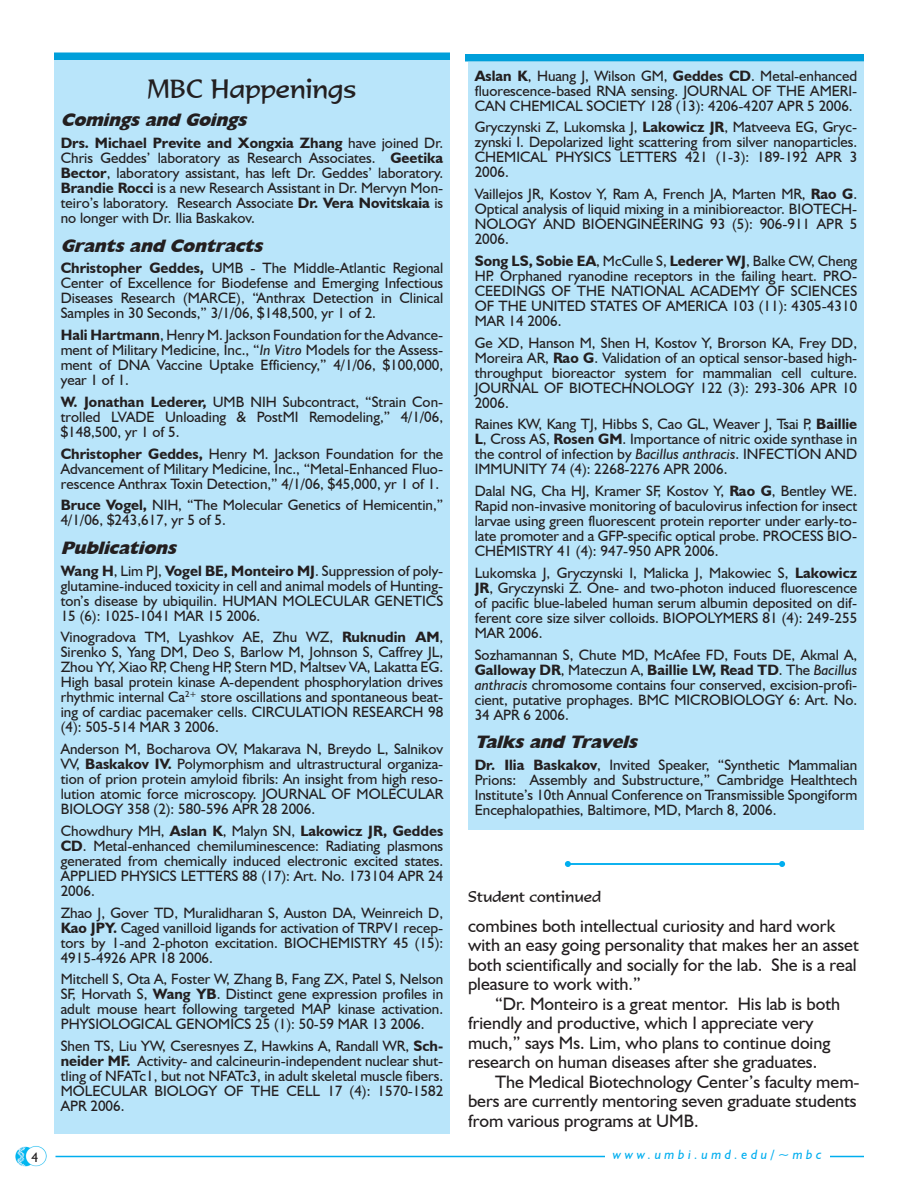
<style>
.page{position:relative;width:918px;height:1188px;background:#fff}
.page>*{position:absolute;margin:0;border:0;box-sizing:border-box;transform-origin:0 0}
.t1{font:25.5px "Formal 436 BT";color:#231f20}
.t2{font:18px/19.5px "Humanist 521 BT";color:#231f20}
.t3{font:italic 800 18px "Humanist 521 BT";color:#231f20}
.t4{font:15px/15px "Humanist 521 BT";color:#231f20;text-align:justify}
.t5{font:15px "Formal 436 BT";color:#231f20}
.t6{font:italic 13.5px "Humanist 521 BT";letter-spacing:.26em;color:#00aeef}
.t7{font:13.5px "Humanist 521 BT";color:#231f20}
.s1{font-weight:700}
.s2{font-style:italic}
</style>
<div class="page">
<div style="left:54px;top:58px;width:396px;height:1076px;background:#b9e5fa"></div>
<img style="left:15px;top:1146px;width:32px;height:21px">
<hr style="left:56px;top:1156px;width:808px;height:1px;background:#00aeef">
<div style="left:605px;top:1143px;width:225px;height:25px;background:#fff"></div>
<div style="left:54px;top:52px;width:396px;height:8px;background:#009fda"></div>
<div style="left:468px;top:62px;width:396px;height:768px;background:#b9e5fa"></div>
<div style="left:465px;top:54px;width:399px;height:8px;background:#009fda"></div>
<svg style="left:779px;top:861px;width:6px;height:6px"></svg>
<hr style="left:568px;top:863px;width:213px;height:2px;background:#00aeef">
<svg style="left:565px;top:861px;width:6px;height:6px"></svg>
<h1 class="t1" style="left:147px;top:73px;width:211px">MBC Happenings</h1>
<p class="t3" style="left:61px;top:109px;width:193px">Comingsand Goings</p>
<p class="t4" style="left:61px;top:135px;width:384px"><span class="s1">Drs. Michael Previte and Xongxia Zhang</span> have joined Dr.<br>Chris Geddes’ laboratory as Research Associates. <span class="s1">Geetika Bector</span>, laboratory assistant, has left Dr. Geddes’ laboratory.<br><span class="s1">Brandie Rocci</span> is a new Research Assistant in Dr. Mervyn Mon&shy;teiro’s laboratory. Research Associate <span class="s1">Dr. Vera Novitskaia</span> is no longer with Dr. Ilia Baskakov.</p>
<p class="t3" style="left:61px;top:234px;width:209px">Grantsand Contracts</p>
<p class="t4" style="left:61px;top:260px;width:384px"><span class="s1">Christopher Geddes,</span> UMB - The Middle-Atlantic Regional Center of Excellence for Biodefense and Emerging Infectious Diseases Research (MARCE), “Anthrax Detection in Clinical Samples in 30 Seconds,” 3/1/06, $148,500, yr 1 of 2.</p>
<p class="t4" style="left:61px;top:327px;width:384px"><span class="s1">Hali Hartmann</span>, Henry M. Jackson Foundation for the Advance&shy;ment of Military Medicine, Inc., “<span class="s2">In Vitro</span> Models for the Assess&shy;ment of DNA Vaccine Uptake Efficiency,” 4/1/06, $100,000, year 1 of 1.</p>
<p class="t4" style="left:61px;top:394px;width:384px"><span class="s1">W. Jonathan Lederer,</span> UMB NIH Subcontract, “Strain Con&shy;trolled LVADE Unloading &amp; PostMI Remodeling,” 4/1/06, $148,500, yr 1 of 5.</p>
<p class="t4" style="left:61px;top:446px;width:384px"><span class="s1">Christopher Geddes,</span> Henry M. Jackson Foundation for the Advancement of Military Medicine, Inc., “Metal-Enhanced Fluo&shy;rescence Anthrax Toxin Detection,” 4/1/06, $45,000, yr 1 of 1.</p>
<p class="t4" style="left:61px;top:497px;width:384px"><span class="s1">Bruce Vogel,</span> NIH, “The Molecular Genetics of Hemicentin,”<br>4/1/06, $243,617, yr 5 of 5.</p>
<p class="t3" style="left:61px;top:536px;width:122px">Publications</p>
<p class="t4" style="left:61px;top:563px;width:384px"><span class="s1">Wang H</span>, Lim PJ, <span class="s1">Vogel BE, Monteiro MJ</span>. Suppression of poly&shy;glutamine-induced toxicity in cell and animal models of Hunting&shy;ton’s disease by ubiquilin. HUMAN MOLECULAR GENETICS 15 (6): 1025-1041 MAR 15 2006.</p>
<p class="t4" style="left:61px;top:629px;width:384px">Vinogradova TM, Lyashkov AE, Zhu WZ, <span class="s1">Ruknudin AM</span>, Sirenko S, Yang DM, Deo S, Barlow M, Johnson S, Caffrey JL, Zhou YY, Xiao RP, Cheng HP, Stern MD, Maltsev VA, Lakatta EG.<br>High basal protein kinase A-dependent phosphorylation drives rhythmic internal Ca<sup>2+</sup> store oscillations and spontaneous beat&shy;ing of cardiac pacemaker cells. CIRCULATION RESEARCH 98 (4): 505-514 MAR 3 2006.</p>
<p class="t4" style="left:61px;top:741px;width:384px">Anderson M, Bocharova OV, Makarava N, Breydo L, Salnikov VV, <span class="s1">Baskakov IV.</span> Polymorphism and ultrastructural organiza&shy;tion of prion protein amyloid fibrils: An insight from high reso&shy;lution atomic force microscopy. JOURNAL OF MOLECULAR BIOLOGY 358 (2): 580-596 APR 28 2006.</p>
<p class="t4" style="left:61px;top:823px;width:384px">Chowdhury MH, <span class="s1">Aslan K</span>, Malyn SN, <span class="s1">Lakowicz JR, Geddes CD</span>. Metal-enhanced chemiluminescence: Radiating plasmons generated from chemically induced electronic excited states.<br>APPLIED PHYSICS LETTERS 88 (17): Art. No. 173104 APR 24<br>2006.</p>
<p class="t4" style="left:61px;top:905px;width:384px">Zhao J, Gover TD, Muralidharan S, Auston DA, Weinreich D, <span class="s1">Kao JPY.</span> Caged vanilloid ligands for activation of TRPV1 recep&shy;tors by 1-and 2-photon excitation. BIOCHEMISTRY 45 (15):<br>4915-4926 APR 18 2006.</p>
<p class="t4" style="left:61px;top:971px;width:384px">Mitchell S, Ota A, Foster W, Zhang B, Fang ZX, Patel S, Nelson SF, Horvath S, <span class="s1">Wang YB</span>. Distinct gene expression profiles in adult mouse heart following targeted MAP kinase activation.<br>PHYSIOLOGICAL GENOMICS 25 (1): 50-59 MAR 13 2006.</p>
<p class="t4" style="left:61px;top:1038px;width:384px">Shen TS, Liu YW, Cseresnyes Z, Hawkins A, Randall WR, <span class="s1">Sch&shy;neider MF.</span> Activity- and calcineurin-independent nuclear shut&shy;tling of NFATc1, but not NFATc3, in adult skeletal muscle fibers.<br>MOLECULAR BIOLOGY OF THE CELL 17 (4): 1570-1582<br>APR 2006.</p>
<p class="t4" style="left:475px;top:68px;width:384px"><span class="s1">Aslan K</span>, Huang J, Wilson GM, <span class="s1">Geddes CD</span>. Metal-enhanced fluorescence-based RNA sensing. JOURNAL OF THE AMERI-CAN CHEMICAL SOCIETY 128 (13): 4206-4207 APR 5 2006.</p>
<p class="t4" style="left:475px;top:119px;width:384px">Gryczynski Z, Lukomska J, <span class="s1">Lakowicz JR</span>, Matveeva EG, Gryc&shy;zynski I. Depolarized light scattering from silver nanoparticles.<br>CHEMICAL PHYSICS LETTERS 421 (1-3): 189-192 APR 3<br>2006.</p>
<p class="t4" style="left:475px;top:186px;width:384px">Vaillejos JR, Kostov Y, Ram A, French JA, Marten MR, <span class="s1">Rao G</span>.<br>Optical analysis of liquid mixing in a minibioreactor. BIOTECH-NOLOGY AND BIOENGINEERING 93 (5): 906-911 APR 5<br>2006.</p>
<p class="t4" style="left:475px;top:253px;width:384px"><span class="s1">Song LS, Sobie EA</span>, McCulle S, <span class="s1">Lederer WJ</span>, Balke CW, Cheng HP. Orphaned ryanodine receptors in the failing heart. PRO-CEEDINGS OF THE NATIONAL ACADEMY OF SCIENCES OF THE UNITED STATES OF AMERICA 103 (11): 4305-4310<br>MAR 14 2006.</p>
<p class="t4" style="left:475px;top:335px;width:384px">Ge XD, Hanson M, Shen H, Kostov Y, Brorson KA, Frey DD, Moreira AR, <span class="s1">Rao G</span>. Validation of an optical sensor-based high&shy;throughput bioreactor system for mammalian cell culture.<br>JOURNAL OF BIOTECHNOLOGY 122 (3): 293-306 APR 10<br>2006.</p>
<p class="t4" style="left:475px;top:416px;width:384px">Raines KW, Kang TJ, Hibbs S, Cao GL, Weaver J, Tsai P, <span class="s1">Baillie L</span>, Cross AS, <span class="s1">Rosen GM</span>. Importance of nitric oxide synthase in the control of infection by <span class="s2">Bacillus anthracis</span>. INFECTION AND IMMUNITY 74 (4): 2268-2276 APR 2006.</p>
<p class="t4" style="left:475px;top:483px;width:384px">Dalal NG, Cha HJ, Kramer SF, Kostov Y, <span class="s1">Rao G</span>, Bentley WE.<br>Rapid non-invasive monitoring of baculovirus infection for insect larvae using green fluorescent protein reporter under early-to&shy;late promoter and a GFP-specific optical probe. PROCESS BIO-CHEMISTRY 41 (4): 947-950 APR 2006.</p>
<p class="t4" style="left:475px;top:565px;width:384px">Lukomska J, Gryczynski I, Malicka J, Makowiec S, <span class="s1">Lakowicz JR</span>, Gryczynski Z. One- and two-photon induced fluorescence of pacific blue-labeled human serum albumin deposited on dif&shy;ferent core size silver colloids. BIOPOLYMERS 81 (4): 249-255<br>MAR 2006.</p>
<p class="t4" style="left:475px;top:647px;width:384px">Sozhamannan S, Chute MD, McAfee FD, Fouts DE, Akmal A, <span class="s1">Galloway DR</span>, Mateczun A, <span class="s1">Baillie LW, Read TD</span>. The <span class="s2">Bacillus anthracis</span> chromosome contains four conserved, excision-profi&shy;cient, putative prophages. BMC MICROBIOLOGY 6: Art. No.<br>34 APR 6 2006.</p>
<p class="t3" style="left:475px;top:731px;width:169px">Talksand Travels</p>
<p class="t4" style="left:475px;top:757px;width:384px"><span class="s1">Dr. Ilia Baskakov</span>, Invited Speaker, “Synthetic Mammalian Prions: Assembly and Substructure,” Cambridge Healthtech Institute’s 10th Annual Conference on Transmissible Spongiform Encephalopathies, Baltimore, MD, March 8, 2006.</p>
<p class="t5" style="left:468px;top:888px;width:134px">Student continued</p>
<p class="t2" style="left:468px;top:915px;width:392px">combines both intellectual curiosity and hard work with an easy going personality that makes her an asset both scientifically and socially for the lab. She is a real pleasure to work with.”</p>
<p class="t2" style="left:468px;top:993px;width:374px;text-indent:27px">“Dr. Monteiro is a great mentor. His lab is both friendly and productive, which I appreciate very much,” says Ms. Lim, who plans to continue doing research on human diseases after she graduates.</p>
<p class="t2" style="left:468px;top:1071px;width:393px;text-indent:27px">The Medical Biotechnology Center’s faculty mem&shy;bers are currently mentoring seven graduate students from various programs at UMB.</p>
<p class="t7" style="left:31px;top:1149px;width:8px">4</p>
<p class="t6" style="left:613px;top:1146px;width:210px">www.umbi.umd.edu/~mbc</p>
</div>
